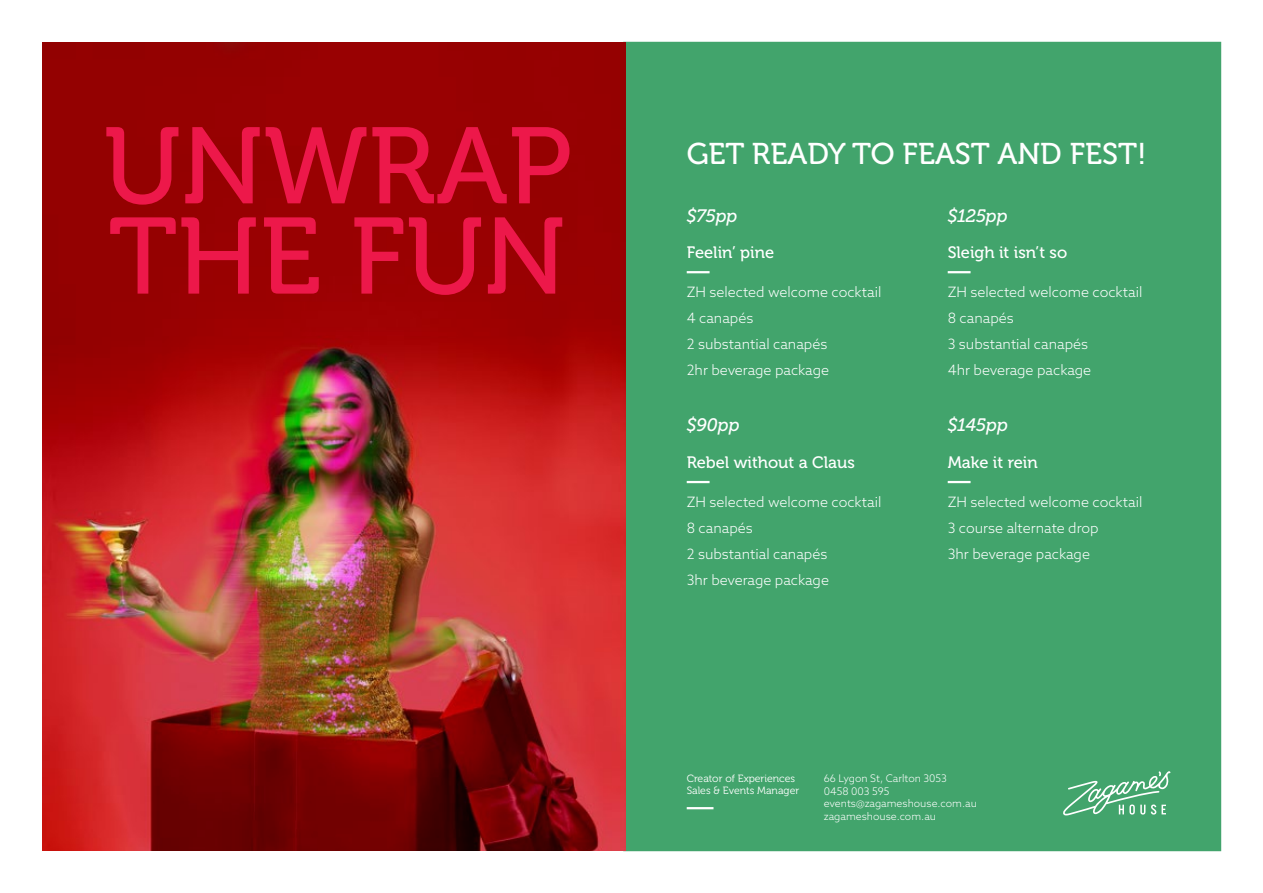
<style>
.page{position:relative;width:1263px;height:893px;background:#fff}
.page>*{position:absolute;margin:0;border:0;box-sizing:border-box;transform-origin:0 0}
.t1{font:108px/90.3px "Museo 500";color:#ed184a}
.t2{font:30px "Museo 500";color:#fff}
.t3{font:italic 18px "Museo 500";color:#fff}
.t4{font:16.5px "Museo 500";color:#fff}
.t5{font:300 14.25px/26.1px "Azo Sans";color:#fff}
.t6{font:300 10.5px/12.6px "Azo Sans";color:#fff}
.t7{font:10.5px/12.6px "Museo 300";color:#fff}
</style>
<div class="page">
<div style="left:623px;top:42px;width:598px;height:809px;background:#42a46c;border:2px solid #42a46c"></div>
<img style="left:43px;top:43px;width:582px;height:807px">
<hr style="left:687px;top:271px;width:22px;height:2px;background:#fff">
<hr style="left:687px;top:481px;width:22px;height:2px;background:#fff">
<hr style="left:948px;top:271px;width:22px;height:2px;background:#fff">
<hr style="left:948px;top:481px;width:22px;height:2px;background:#fff">
<svg style="left:1063px;top:771px;width:107px;height:44px"></svg>
<hr style="left:687px;top:807px;width:26px;height:2px;background:#fff">
<h1 class="t1" style="left:103px;top:123px;width:470px">UNWRAP<br>THE FUN</h1>
<h2 class="t2" style="left:687px;top:137px;width:461px">GET READY TO FEAST AND FEST!</h2>
<p class="t3" style="left:687px;top:205px;width:52px">$75pp</p>
<p class="t4" style="left:687px;top:244px;width:89px">Feelin’ pine</p>
<p class="t5" style="left:687px;top:278px;width:196px">ZH selected welcome cocktail<br>4 canapés<br>2 substantial canapés<br>2hr beverage package</p>
<p class="t3" style="left:687px;top:415px;width:54px">$90pp</p>
<p class="t4" style="left:687px;top:453px;width:170px">Rebel without a Claus</p>
<p class="t5" style="left:687px;top:488px;width:196px">ZH selected welcome cocktail<br>8 canapés<br>2 substantial canapés<br>3hr beverage package</p>
<p class="t3" style="left:948px;top:205px;width:62px">$125pp</p>
<p class="t4" style="left:948px;top:244px;width:121px">Sleigh it isn’t so</p>
<p class="t5" style="left:948px;top:278px;width:196px">ZH selected welcome cocktail<br>8 canapés<br>3 substantial canapés<br>4hr beverage package</p>
<p class="t3" style="left:948px;top:415px;width:62px">$145pp</p>
<p class="t4" style="left:948px;top:453px;width:91px">Make it rein</p>
<p class="t5" style="left:948px;top:488px;width:196px">ZH selected welcome cocktail<br>3 course alternate drop<br>3hr beverage package</p>
<p class="t7" style="left:687px;top:772px;width:114px">Creator of Experiences<br>Sales &amp; Events Manager</p>
<p class="t6" style="left:824px;top:772px;width:155px">66 Lygon St, Carlton 3053<br>0458 003 595 events@zagameshouse.com.au zagameshouse.com.au</p>
</div>
